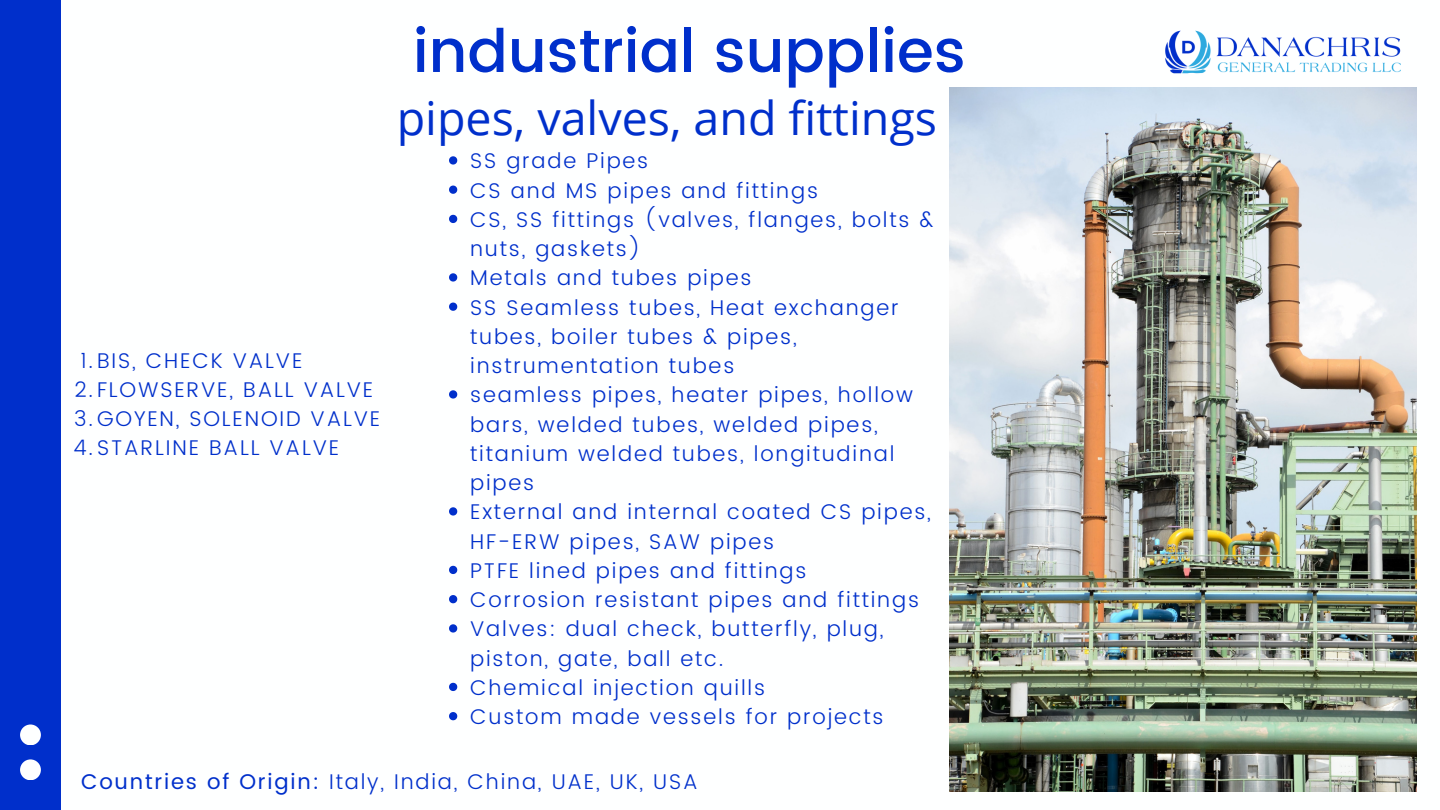
<style>
.page{position:relative;width:1440px;height:810px;background:#fff}
.page>*{position:absolute;margin:0;border:0;box-sizing:border-box;transform-origin:0 0}
.t1{font:500 59.7px "Poppins";color:#002fcb}
.t2{font:46.6px "Open Sans";color:#002fcb}
.t3{font:300 21.3px/29.2px "Poppins";letter-spacing:.085em;color:#002fcb}
.s1{font-weight:400}
</style>
<div class="page">
<div style="left:0;top:0;width:61px;height:810px;background:#002fcb"></div>
<div style="left:20px;top:759px;width:21px;height:21px;background:#feffff;border-radius:50%"></div>
<div style="left:20px;top:724px;width:21px;height:21px;background:#feffff;border-radius:50%"></div>
<img style="left:1165px;top:30px;width:236px;height:44px">
<img style="left:950px;top:88px;width:466px;height:703px">
<svg style="left:449px;top:156px;width:8px;height:9px"></svg>
<svg style="left:449px;top:186px;width:8px;height:8px"></svg>
<svg style="left:449px;top:215px;width:8px;height:8px"></svg>
<svg style="left:449px;top:273px;width:8px;height:9px"></svg>
<svg style="left:449px;top:303px;width:8px;height:8px"></svg>
<svg style="left:449px;top:390px;width:8px;height:9px"></svg>
<svg style="left:449px;top:507px;width:8px;height:9px"></svg>
<svg style="left:449px;top:566px;width:8px;height:8px"></svg>
<svg style="left:449px;top:595px;width:8px;height:8px"></svg>
<svg style="left:449px;top:624px;width:8px;height:9px"></svg>
<svg style="left:449px;top:683px;width:8px;height:8px"></svg>
<svg style="left:449px;top:712px;width:8px;height:8px"></svg>
<p class="t3" style="left:73px;top:346px;width:308px;text-indent:7px">1.BIS, CHECK VALVE<br>2.FLOWSERVE, BALL VALVE<br>3.GOYEN, SOLENOID VALVE<br>4.STARLINE BALL VALVE</p>
<h1 class="t1" style="left:413px;top:16px;width:554px">industrial supplies</h1>
<h2 class="t2" style="left:397px;top:86px;width:542px">pipes, valves, and fittings</h2>
<p class="t3" style="left:470px;top:146px;width:465px">SS grade Pipes<br>CS and MS pipes and fittings<br>CS, SS fittings (valves, flanges, bolts &amp; nuts, gaskets)<br>Metals and tubes pipes<br>SS Seamless tubes, Heat exchanger tubes, boiler tubes &amp; pipes, instrumentation tubes<br>seamless pipes, heater pipes, hollow bars, welded tubes, welded pipes, titanium welded tubes, longitudinal pipes<br>External and internal coated CS pipes,<br>HF-ERW pipes, SAW pipes<br>PTFE lined pipes and fittings<br>Corrosion resistant pipes and fittings<br>Valves: dual check, butterfly, plug, piston, gate, ball etc.<br>Chemical injection quills<br>Custom made vessels for projects</p>
<p class="t3" style="left:81px;top:767px;width:618px"><span class="s1">Countries of Origin:</span> Italy, India, China, UAE, UK, USA</p>
</div>
